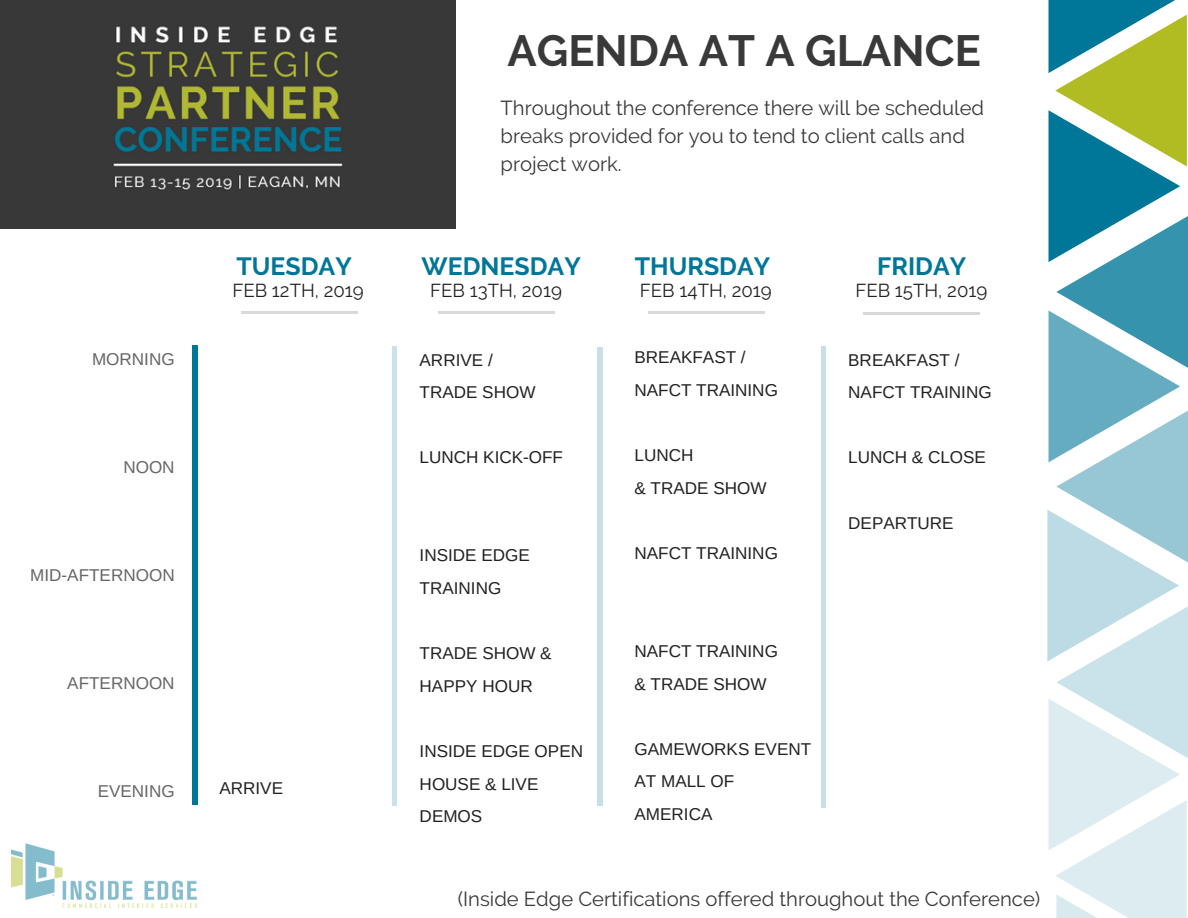
<style>
.page{position:relative;width:1188px;height:918px;background:#fff}
.page>*{position:absolute;margin:0;border:0;box-sizing:border-box;transform-origin:0 0}
.t1{font:700 43.65px "Raleway";color:#393939}
.t2{font:700 24.9px "Raleway";color:#007698}
.t3{font:20.25px/28.2px "Raleway";color:#393939}
.t4{font:18.75px "Raleway";color:#222}
.t5{font:17.1px/32.7px "Arimo";color:#222}
.t6{font:17.1px "Arimo";color:#666}
</style>
<div class="page">
<svg style="left:1047px;top:0;width:141px;height:918px"></svg>
<div style="left:0;top:0;width:456px;height:228px;background:#383838"></div>
<img style="left:113px;top:26px;width:230px;height:165px">
<img style="left:11px;top:844px;width:186px;height:64px">
<div style="left:192px;top:346px;width:6px;height:459px;background:#007698"></div>
<div style="left:392px;top:346px;width:5px;height:460px;background:#cae2e9"></div>
<div style="left:597px;top:347px;width:5px;height:459px;background:#c7e0e8"></div>
<div style="left:821px;top:347px;width:5px;height:461px;background:#c7e0e8"></div>
<svg style="left:438px;top:312px;width:13px;height:2px"></svg>
<svg style="left:541px;top:312px;width:13px;height:2px"></svg>
<hr style="left:451px;top:312px;width:90px;height:2px;background:#d9d9d9">
<svg style="left:241px;top:312px;width:13px;height:2px"></svg>
<svg style="left:344px;top:312px;width:13px;height:2px"></svg>
<hr style="left:254px;top:312px;width:90px;height:2px;background:#d9d9d9">
<svg style="left:648px;top:312px;width:13px;height:2px"></svg>
<svg style="left:752px;top:312px;width:13px;height:2px"></svg>
<hr style="left:661px;top:312px;width:91px;height:2px;background:#d9d9d9">
<svg style="left:863px;top:313px;width:13px;height:2px"></svg>
<svg style="left:967px;top:313px;width:12px;height:2px"></svg>
<hr style="left:876px;top:313px;width:91px;height:2px;background:#d9d9d9">
<h1 class="t1" style="left:507px;top:25px;width:475px">AGENDA AT A GLANCE</h1>
<p class="t3" style="left:501px;top:94px;width:485px">Throughout the conference there will be scheduled breaks provided for you to tend to client calls and project work.</p>
<p class="t6" style="left:92px;top:350px;width:84px">MORNING</p>
<p class="t6" style="left:123px;top:458px;width:53px">NOON</p>
<p class="t6" style="left:30px;top:566px;width:146px">MID-AFTERNOON</p>
<p class="t6" style="left:67px;top:674px;width:109px">AFTERNOON</p>
<h2 class="t2" style="left:237px;top:251px;width:117px">TUESDAY</h2>
<h2 class="t2" style="left:422px;top:251px;width:161px">WEDNESDAY</h2>
<h2 class="t2" style="left:635px;top:251px;width:137px">THURSDAY</h2>
<h2 class="t2" style="left:877px;top:251px;width:90px">FRIDAY</h2>
<p class="t4" style="left:232px;top:279px;width:133px">FEB 12TH, 2019</p>
<p class="t4" style="left:430px;top:279px;width:133px">FEB 13TH, 2019</p>
<p class="t4" style="left:640px;top:279px;width:133px">FEB 14TH, 2019</p>
<p class="t4" style="left:855px;top:279px;width:133px">FEB 15TH, 2019</p>
<p class="t5" style="left:420px;top:343px;width:117px">ARRIVE /<br>TRADE SHOW</p>
<p class="t5" style="left:420px;top:441px;width:145px">LUNCH KICK-OFF</p>
<p class="t5" style="left:420px;top:539px;width:112px">INSIDE EDGE<br>TRAINING</p>
<p class="t5" style="left:420px;top:637px;width:134px">TRADE SHOW &amp;<br>HAPPY HOUR</p>
<p class="t5" style="left:634px;top:341px;width:145px">BREAKFAST /<br>NAFCT TRAINING</p>
<p class="t5" style="left:634px;top:439px;width:134px">LUNCH<br>&amp; TRADE SHOW</p>
<p class="t5" style="left:634px;top:537px;width:145px">NAFCT TRAINING</p>
<p class="t5" style="left:634px;top:635px;width:145px">NAFCT TRAINING &amp; TRADE SHOW</p>
<p class="t5" style="left:848px;top:343px;width:145px">BREAKFAST /<br>NAFCT TRAINING</p>
<p class="t5" style="left:848px;top:441px;width:139px">LUNCH &amp; CLOSE</p>
<p class="t5" style="left:848px;top:506px;width:107px">DEPARTURE</p>
<p class="t6" style="left:98px;top:782px;width:78px">EVENING</p>
<p class="t5" style="left:219px;top:772px;width:65px">ARRIVE</p>
<p class="t5" style="left:420px;top:735px;width:165px">INSIDE EDGE OPEN<br>HOUSE &amp; LIVE<br>DEMOS</p>
<p class="t5" style="left:634px;top:733px;width:178px">GAMEWORKS EVENT<br>AT MALL OF<br>AMERICA</p>
<p class="t3" style="left:458px;top:884px;width:584px">(Inside Edge Certifications offered throughout the Conference)</p>
</div>
